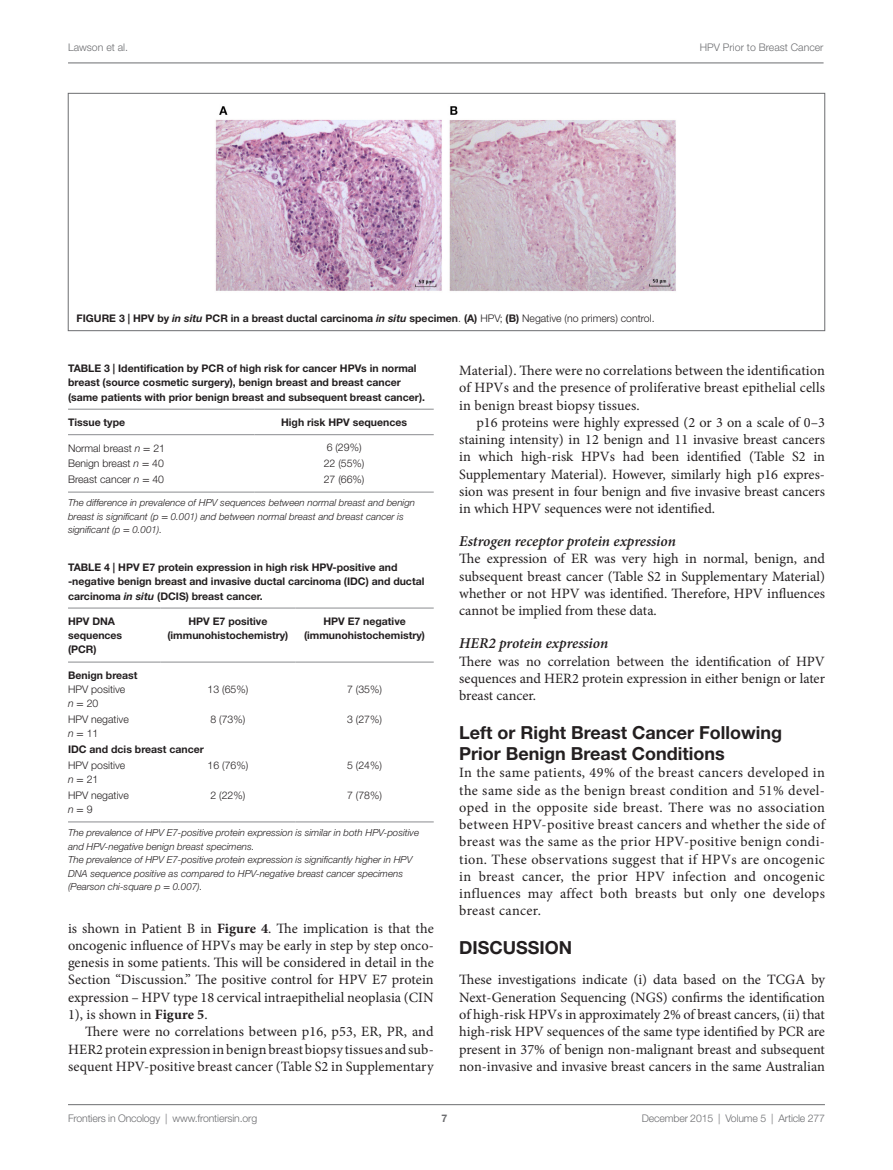
<style>
.page{position:relative;width:893px;height:1170px;background:#fff}
.page>*{position:absolute;margin:0;border:0;box-sizing:border-box;transform-origin:0 0}
.t1{font:700 18px/21px "Helvetica Neue LT Std";color:#231f20}
.t2{font:italic 600 15px "Minion Pro";letter-spacing:-.005em;color:#231f20}
.t3{font:14.25px/17.2px "Minion Pro";color:#231f20;text-align:justify}
.t4{font:700 10.5px/14.2px "Helvetica Neue LT Std";color:#231f20}
.t5{font:300 10.5px/14.2px "Helvetica Neue LT Std";color:#231f20}
.t6{font:300 10.5px "Helvetica Neue LT Std";letter-spacing:-.015em;color:#6c6d70}
.t7{font:700 10.5px "Helvetica Neue LT Std";color:#6c6d70}
.t8{font:italic 300 9.75px/13.5px "Helvetica Neue LT Std";color:#231f20}
.s1{font-style:italic}
.s2{font-weight:300}
.s3{font-family:"STIX General";font-weight:400}
.s4{font-family:"STIX General";font-weight:400;font-style:normal}
.s5{font-weight:700}
</style>
<div class="page">
<hr style="left:68px;top:607px;width:92px;height:1px;background:#8a8c8f">
<hr style="left:68px;top:661px;width:92px;height:1px;background:#8a8c8f">
<hr style="left:160px;top:607px;width:135px;height:1px;background:#8a8c8f">
<hr style="left:160px;top:661px;width:135px;height:1px;background:#8a8c8f">
<hr style="left:295px;top:607px;width:139px;height:1px;background:#8a8c8f">
<hr style="left:295px;top:661px;width:139px;height:1px;background:#8a8c8f">
<hr style="left:68px;top:821px;width:92px;height:1px;background:#8a8c8f">
<hr style="left:160px;top:821px;width:135px;height:1px;background:#8a8c8f">
<hr style="left:295px;top:821px;width:139px;height:1px;background:#8a8c8f">
<hr style="left:68px;top:409px;width:186px;height:1px;background:#8a8c8f">
<hr style="left:68px;top:434px;width:186px;height:1px;background:#8a8c8f">
<hr style="left:254px;top:409px;width:180px;height:1px;background:#8a8c8f">
<hr style="left:254px;top:434px;width:180px;height:1px;background:#8a8c8f">
<hr style="left:68px;top:492px;width:186px;height:1px;background:#8a8c8f">
<hr style="left:254px;top:492px;width:180px;height:1px;background:#8a8c8f">
<img style="left:215px;top:106px;width:461px;height:185px">
<div style="left:68px;top:93px;width:757px;height:238px;border:1px solid #6c6d70"></div>
<hr style="left:68px;top:1104px;width:757px;height:1px;background:#6c6d70">
<hr style="left:68px;top:63px;width:756px;height:1px;background:#6c6d70">
<p class="t6" style="left:68px;top:41px;width:62px">Lawson et al.</p>
<p class="t6" style="left:700px;top:41px;width:125px">HPV Prior to Breast Cancer</p>
<p class="t4" style="left:77px;top:311px;width:579px">FIG URE 3 | HPV by <span class="s1">in situ</span> PCR in a breast ductal carcinoma <span class="s1">in situ</span> specimen<span class="s2">.</span> (A) <span class="s2">HPV;</span> (B) <span class="s2">Negative (no primers) control.</span></p>
<p class="t4" style="left:68px;top:361px;width:358px">TABLE 3 | Identification by PCR of high risk for cancer HPVs in normal breast (source cosmetic surgery), benign breast and breast cancer (same patients with prior benign breast and subsequent breast cancer).</p>
<p class="t4" style="left:68px;top:414px;width:59px">Tissue type</p>
<p class="t4" style="left:281px;top:414px;width:127px">High risk HPV sequences</p>
<p class="t5" style="left:68px;top:440px;width:99px">Normal breast <span class="s1">n</span> <span class="s3">=</span> 21</p>
<p class="t5" style="left:327px;top:440px;width:36px">6 (29%)</p>
<p class="t5" style="left:68px;top:456px;width:97px">Benign breast <span class="s1">n</span> <span class="s3">=</span> 40</p>
<p class="t5" style="left:324px;top:456px;width:42px">22 (55%)</p>
<p class="t5" style="left:68px;top:472px;width:98px">Breast cancer <span class="s1">n</span> <span class="s3">=</span> 40</p>
<p class="t5" style="left:324px;top:472px;width:42px">27 (66%)</p>
<p class="t8" style="left:68px;top:496px;width:348px">The difference in prevalence of HPV sequences between normal breast and benign breast is significant (p <span class="s4">=</span> 0.001) and between normal breast and breast cancer is significant (p <span class="s4">=</span> 0.001).</p>
<p class="t4" style="left:68px;top:560px;width:358px">TABLE 4 | HPV E7 protein expression in high risk HPV-positive and -negative benign breast and invasive ductal carcinoma (IDC) and ductal carcinoma <span class="s1">in situ</span> (DCIS) breast cancer.</p>
<p class="t4" style="left:68px;top:613px;width:56px">HPV DNA sequences (PCR)</p>
<p class="t4" style="left:167px;top:613px;width:122px;text-align:center">HPV E7 positive (immunohistochemistry)</p>
<p class="t4" style="left:304px;top:613px;width:122px;text-align:center">HPV E7 negative (immunohistochemistry)</p>
<p class="t4" style="left:68px;top:667px;width:71px">Benign breast</p>
<p class="t5" style="left:68px;top:681px;width:59px">HPV positive <span class="s1">n</span> <span class="s3">=</span> 20</p>
<p class="t5" style="left:208px;top:681px;width:42px">13 (65%)</p>
<p class="t5" style="left:347px;top:681px;width:36px">7 (35%)</p>
<p class="t5" style="left:68px;top:711px;width:62px">HPV negative <span class="s1">n</span> <span class="s3">=</span> 11</p>
<p class="t5" style="left:210px;top:711px;width:36px">8 (73%)</p>
<p class="t5" style="left:347px;top:711px;width:36px">3 (27%)</p>
<p class="t4" style="left:68px;top:741px;width:137px">IDC and dcis breast cancer</p>
<p class="t5" style="left:68px;top:757px;width:59px">HPV positive <span class="s1">n</span> <span class="s3">=</span> 21</p>
<p class="t5" style="left:208px;top:757px;width:42px">16 (76%)</p>
<p class="t5" style="left:347px;top:757px;width:36px">5 (24%)</p>
<p class="t5" style="left:68px;top:787px;width:62px">HPV negative <span class="s1">n</span> <span class="s3">=</span> 9</p>
<p class="t5" style="left:210px;top:787px;width:36px">2 (22%)</p>
<p class="t5" style="left:347px;top:787px;width:36px">7 (78%)</p>
<p class="t8" style="left:68px;top:825px;width:353px">The prevalence of HPV E7-positive protein expression is similar in both HPV-positive and HPV-negative benign breast specimens.<br>The prevalence of HPV E7-positive protein expression is significantly higher in HPV DNA sequence positive as compared to HPV-negative breast cancer specimens (Pearson chi-square p <span class="s4">=</span> 0.007).</p>
<p class="t3" style="left:68px;top:919px;width:367px">is shown in Patient B in <span class="s5">Figure 4</span>. The implication is that the oncogenic influence of HPVs may be early in step by step onco&shy;genesis in some patients. This will be considered in detail in the Section “Discussion.” The positive control for HPV E7 protein expression – HPV type 18 cervical intraepithelial neoplasia (CIN 1), is shown in <span class="s5">Figure 5</span>.</p>
<p class="t3" style="left:68px;top:1023px;width:367px;text-indent:17px">There were no correlations between p16, p53, ER, PR, and HER2 protein expression in benign breast biopsy tissues and sub&shy;sequent HPV-positive breast cancer (Table S2 in Supplementary</p>
<p class="t3" style="left:459px;top:362px;width:367px">Material). There were no correlations between the identification of HPVs and the presence of proliferative breast epithelial cells in benign breast biopsy tissues.</p>
<p class="t3" style="left:459px;top:414px;width:367px;text-indent:17px">p16 proteins were highly expressed (2 or 3 on a scale of 0–3 staining intensity) in 12 benign and 11 invasive breast cancers in which high-risk HPVs had been identified (Table S2 in Supplementary Material). However, similarly high p16 expres&shy;sion was present in four benign and five invasive breast cancers in which HPV sequences were not identified.</p>
<p class="t2" style="left:459px;top:531px;width:218px">Estrogen receptor protein expression</p>
<p class="t3" style="left:459px;top:550px;width:367px">The expression of ER was very high in normal, benign, and subsequent breast cancer (Table S2 in Supplementary Material) whether or not HPV was identified. Therefore, HPV influences cannot be implied from these data.</p>
<p class="t2" style="left:459px;top:633px;width:150px">HER2 protein expression</p>
<p class="t3" style="left:459px;top:652px;width:367px">There was no correlation between the identification of HPV sequences and HER2 protein expression in either benign or later breast cancer.</p>
<p class="t1" style="left:459px;top:721px;width:324px">Left or Right Breast Cancer Following<br>Prior Benign Breast Conditions</p>
<p class="t3" style="left:459px;top:764px;width:367px">In the same patients, 49% of the breast cancers developed in the same side as the benign breast condition and 51% devel&shy;oped in the opposite side breast. There was no association between HPV-positive breast cancers and whether the side of breast was the same as the prior HPV-positive benign condi&shy;tion. These observations suggest that if HPVs are oncogenic in breast cancer, the prior HPV infection and oncogenic influences may affect both breasts but only one develops breast cancer.</p>
<p class="t1" style="left:459px;top:937px;width:112px">DISCUSSION</p>
<p class="t3" style="left:459px;top:971px;width:367px">These investigations indicate (i) data based on the TCGA by Next-Generation Sequencing (NGS) confirms the identification of high-risk HPVs in approximately 2% of breast cancers, (ii) that high-risk HPV sequences of the same type identified by PCR are present in 37% of benign non-malignant breast and subsequent non-invasive and invasive breast cancers in the same Australian</p>
<p class="t6" style="left:68px;top:1111px;width:191px">Frontiers in Oncology | www.frontiersin.org</p>
<p class="t7" style="left:441px;top:1111px;width:7px">7</p>
<p class="t6" style="left:642px;top:1111px;width:184px">December 2015 | Volume 5 | Article 277</p>
</div>
